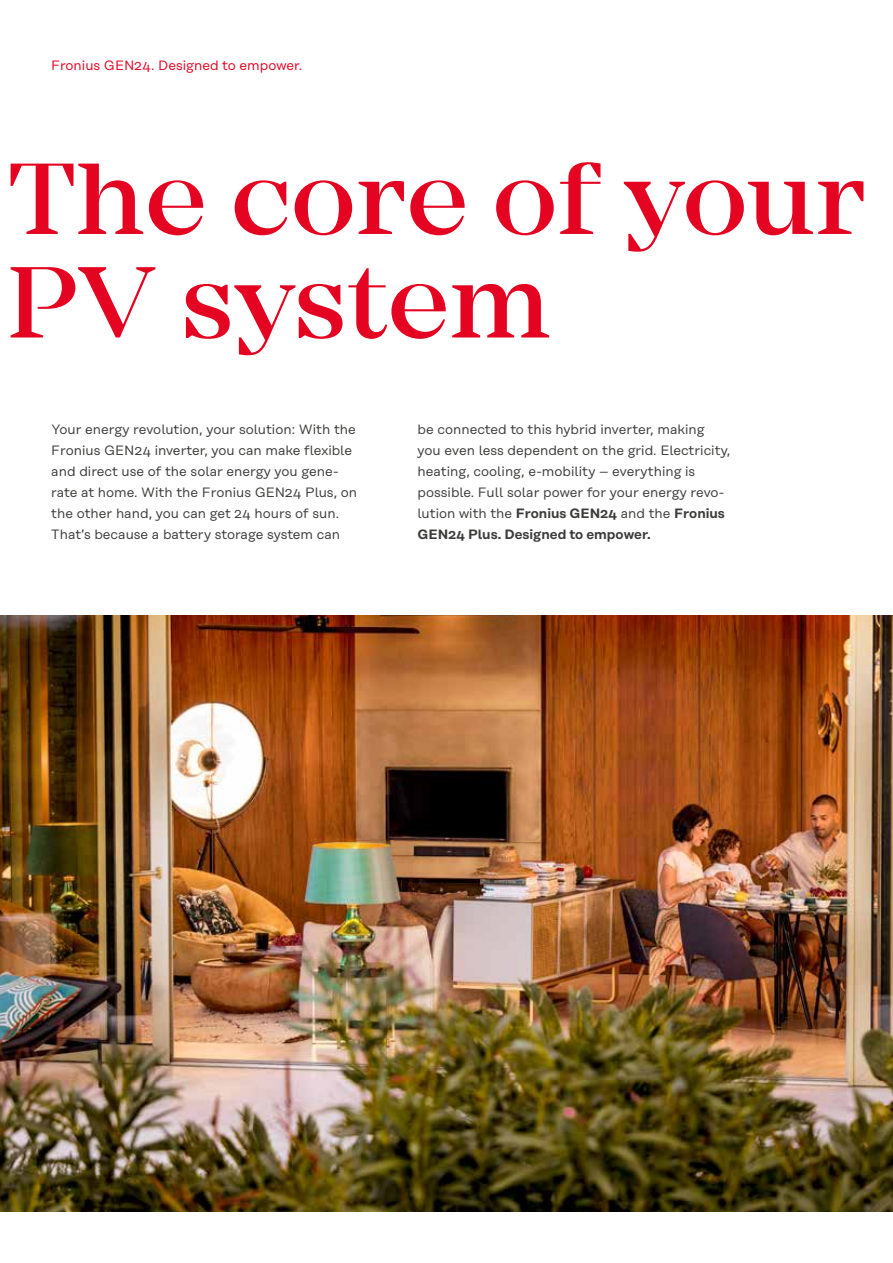
<style>
.page{position:relative;width:893px;height:1263px;background:#fff}
.page>*{position:absolute;margin:0;border:0;box-sizing:border-box;transform-origin:0 0}
.t1{font:500 105px/103.5px "Mirador";color:#e40421}
.t2{font:13.5px/21px "Rational Text";color:#3c3c3b}
.t3{font:13.5px "Rational Text";color:#e40421}
.s1{font-weight:600}
</style>
<div class="page">
<img style="left:0;top:615px;width:893px;height:597px">
<img style="left:848px;top:615px;width:45px;height:246px">
<p class="t3" style="left:51px;top:58px;width:253px">Fronius GEN24. Designed to empower.</p>
<h1 class="t1" style="left:7px;top:148px;width:860px">The core of your<br>PV system</h1>
<p class="t2" style="left:51px;top:419px;width:307px">Your energy revolution, your solution: With the Fronius GEN24 inverter, you can make flexible and direct use of the solar energy you gene&shy;rate at home. With the Fronius GEN24 Plus, on the other hand, you can get 24 hours of sun.<br>That’s because a battery storage system can</p>
<p class="t2" style="left:418px;top:419px;width:314px">be connected to this hybrid inverter, making you even less dependent on the grid. Electricity, heating, cooling, e-mobility – everything is possible. Full solar power for your energy revo&shy;lution with the <span class="s1">Fronius GEN24</span> and the <span class="s1">Fronius GEN24 Plus. Designed to empower.</span></p>
</div>
